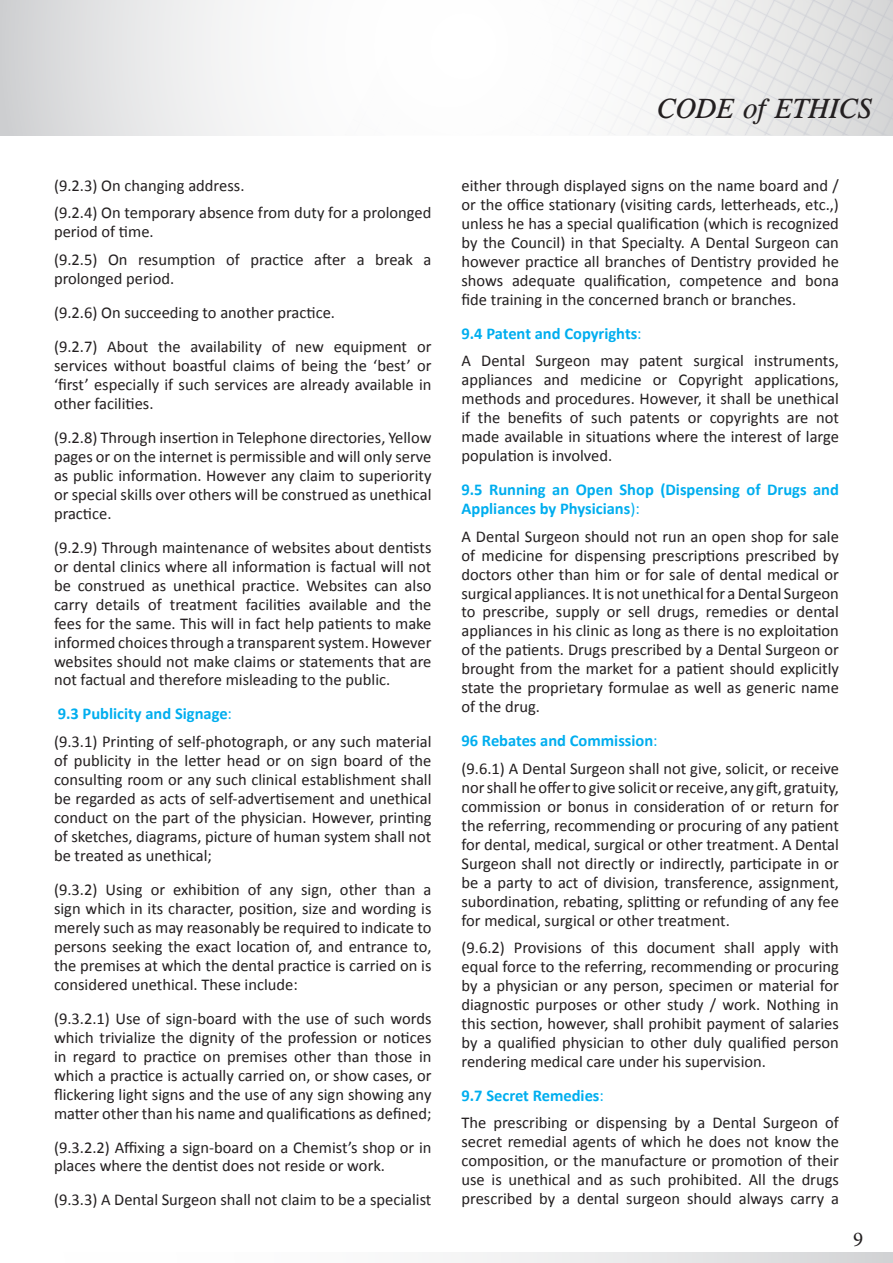
<style>
.page{position:relative;width:893px;height:1263px;background:#fff}
.page>*{position:absolute;margin:0;border:0;box-sizing:border-box;transform-origin:0 0}
.t1{font:italic 28.5px "Times Cg ATT";color:#231f20}
.t2{font:21px "Minion Pro";color:#231f20}
.t3{font:16.5px/18.9px "Calibri";color:#231f20;text-align:justify}
.t4{font:700 16.5px/18.9px "Calibri";color:#00aeef}
.s1{font-weight:700;color:#00aeef}
.s2{color:#00aeef}
.s3{font-weight:400}
</style>
<div class="page">
<svg style="left:0;top:0;width:893px;height:135px;fill:#f4f4f4"></svg>
<svg style="left:461px;top:1252px;width:432px;height:11px;fill:#e6e7e8"></svg>
<p class="t3" style="left:54px;top:172px;width:379px;line-height:27.5px">(9.2.3) On changing address.<br>(9.2.4) On temporary absence from duty for a prolonged</p>
<p class="t3" style="left:54px;top:218px;width:379px;line-height:27.5px">period of time.<br>(9.2.5) On resumption of practice after a break a</p>
<p class="t3" style="left:54px;top:261px;width:379px;line-height:33.9px;text-align:left">prolonged period.<br>(9.2.6) On succeeding to another practice.<br>(9.2.7) About the availability of new equipment or</p>
<p class="t3" style="left:54px;top:356px;width:379px">services without boastful claims of being the ‘best’ or ‘first’ especially if such services are already available in other facilities.</p>
<p class="t3" style="left:54px;top:428px;width:379px">(9.2.8) Through insertion in Telephone directories, Yellow pages or on the internet is permissible and will only serve as public information. However any claim to superiority or special skills over others will be construed as unethical practice.</p>
<p class="t3" style="left:54px;top:538px;width:379px">(9.2.9) Through maintenance of websites about dentists or dental clinics where all information is factual will not be construed as unethical practice. Websites can also carry details of treatment facilities available and the fees for the same. This will in fact help patients to make informed choices through a transparent system. However websites should not make claims or statements that are not factual and therefore misleading to the public.</p>
<p class="t3" style="left:54px;top:700px;width:379px;line-height:27.5px"><span class="s1">9.3 Publicity and Signage</span><span class="s2">:<br></span>(9.3.1) Printing of self-photograph, or any such material</p>
<p class="t3" style="left:54px;top:751px;width:379px">of publicity in the letter head or on sign board of the consulting room or any such clinical establishment shall be regarded as acts of self-advertisement and unethical conduct on the part of the physician. However, printing of sketches, diagrams, picture of human system shall not be treated as unethical;</p>
<p class="t3" style="left:54px;top:880px;width:379px">(9.3.2) Using or exhibition of any sign, other than a sign which in its character, position, size and wording is merely such as may reasonably be required to indicate to persons seeking the exact location of, and entrance to, the premises at which the dental practice is carried on is considered unethical. These include:</p>
<p class="t3" style="left:54px;top:1009px;width:379px">(9.3.2.1) Use of sign-board with the use of such words which trivialize the dignity of the profession or notices in regard to practice on premises other than those in which a practice is actually carried on, or show cases, or flickering light signs and the use of any sign showing any matter other than his name and qualifications as defined;</p>
<p class="t3" style="left:54px;top:1137px;width:379px">(9.3.2.2) Affixing a sign-board on a Chemist’s shop or in places where the dentist does not reside or work.</p>
<p class="t3" style="left:54px;top:1190px;width:379px">(9.3.3) A Dental Surgeon shall not claim to be a specialist</p>
<h1 class="t1" style="left:656px;top:92px;width:217px">CODE of ETHICS</h1>
<p class="t3" style="left:461px;top:176px;width:379px">either through displayed signs on the name board and / or the office stationary (visiting cards, letterheads, etc.,) unless he has a special qualification (which is recognized by the Council) in that Specialty. A Dental Surgeon can however practice all branches of Dentistry provided he shows adequate qualification, competence and bona fide training in the concerned branch or branches.</p>
<p class="t3" style="left:461px;top:320px;width:379px;line-height:27.5px"><span class="s1">9.4 Patent and Copyrights</span><span class="s2">:<br></span>A Dental Surgeon may patent surgical instruments,</p>
<p class="t3" style="left:461px;top:370px;width:379px">appliances and medicine or Copyright applications, methods and procedures. However, it shall be unethical if the benefits of such patents or copyrights are not made available in situations where the interest of large population is involved.</p>
<p class="t4" style="left:461px;top:480px;width:379px">9.5 Running an Open Shop (Dispensing of Drugs and<br>Appliances by Physicians<span class="s3">):</span></p>
<p class="t3" style="left:461px;top:527px;width:379px">A Dental Surgeon should not run an open shop for sale of medicine for dispensing prescriptions prescribed by doctors other than him or for sale of dental medical or surgical appliances. It is not unethical for a Dental Surgeon to prescribe, supply or sell drugs, remedies or dental appliances in his clinic as long as there is no exploitation of the patients. Drugs prescribed by a Dental Surgeon or brought from the market for a patient should explicitly state the proprietary formulae as well as generic name of the drug.</p>
<p class="t3" style="left:461px;top:727px;width:379px;line-height:27.5px"><span class="s1">96 Rebates and Commission</span><span class="s2">:<br></span>(9.6.1) A Dental Surgeon shall not give, solicit, or receive</p>
<p class="t3" style="left:461px;top:778px;width:379px">nor shall he offer to give solicit or receive, any gift, gratuity, commission or bonus in consideration of or return for the referring, recommending or procuring of any patient for dental, medical, surgical or other treatment. A Dental Surgeon shall not directly or indirectly, participate in or be a party to act of division, transference, assignment, subordination, rebating, splitting or refunding of any fee for medical, surgical or other treatment.</p>
<p class="t3" style="left:461px;top:938px;width:379px">(9.6.2) Provisions of this document shall apply with equal force to the referring, recommending or procuring by a physician or any person, specimen or material for diagnostic purposes or other study / work. Nothing in this section, however, shall prohibit payment of salaries by a qualified physician to other duly qualified person rendering medical care under his supervision.</p>
<p class="t3" style="left:461px;top:1082px;width:379px;line-height:27.5px"><span class="s1">9.7 Secret Remedies</span><span class="s2">:<br></span>The prescribing or dispensing by a Dental Surgeon of</p>
<p class="t3" style="left:461px;top:1132px;width:379px">secret remedial agents of which he does not know the composition, or the manufacture or promotion of their use is unethical and as such prohibited. All the drugs prescribed by a dental surgeon should always carry a</p>
<p class="t2" style="left:853px;top:1225px;width:12px">9</p>
</div>
